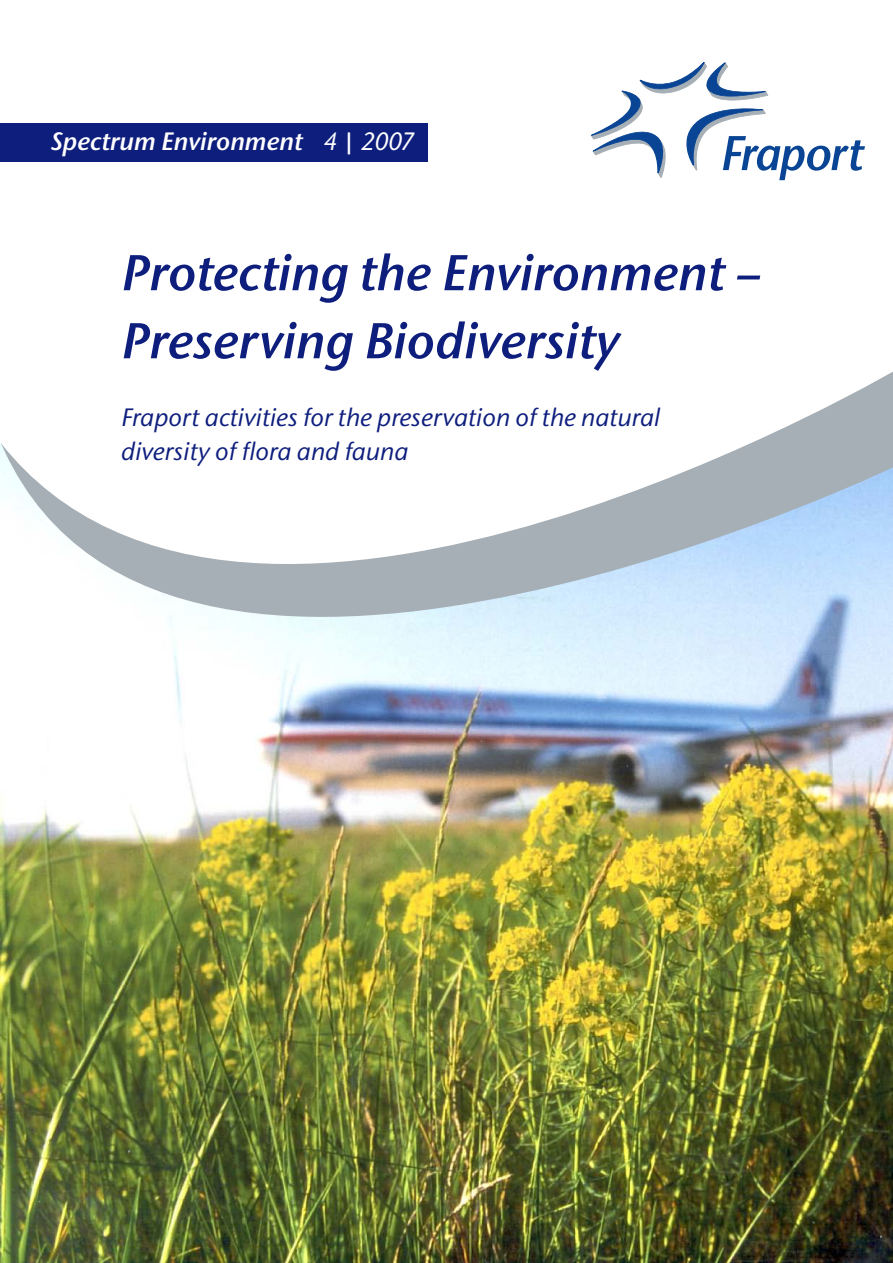
<style>
.page{position:relative;width:893px;height:1263px;background:#fff}
.page>*{position:absolute;margin:0;border:0;box-sizing:border-box;transform-origin:0 0}
.t1{font:51px/68.1px "Stone San Itc T Semi Ital";color:#0e1e7d}
.t2{font:italic 500 25.5px/34px "Stone San Itc T";color:#0e1e7d}
.t3{font:25.5px "Stone San Itc T Semi Ital";color:#fff}
.s1{font-family:"Stone San Itc T";font-weight:500;font-style:italic}
</style>
<div class="page">
<div style="left:0;top:123px;width:427px;height:39px;background:#0e1e7d"></div>
<img style="left:0;top:646px;width:893px;height:617px">
<svg style="left:591px;top:62px;width:274px;height:118px"></svg>
<svg style="left:1px;top:371px;width:892px;height:275px"></svg>
<p class="t3" style="left:51px;top:127px;width:365px">Spectrum Environment <span class="s1">4 | 2007</span></p>
<h1 class="t1" style="left:121px;top:239px;width:642px">Protecting the Environment –<br>Preserving Biodiversity</h1>
<p class="t2" style="left:121px;top:400px;width:541px">Fraport activities for the preservation of the natural diversity of flora and fauna</p>
</div>
